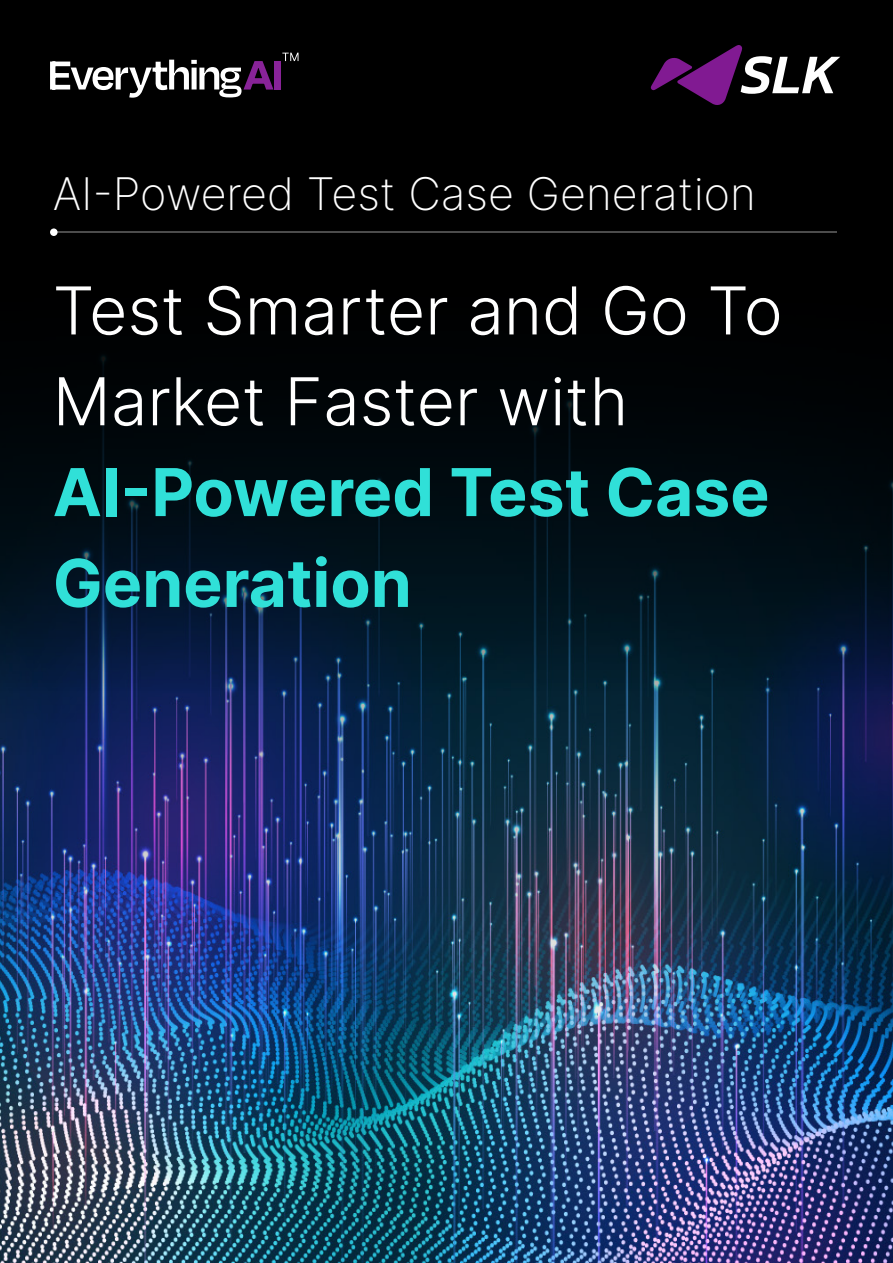
<style>
.page{position:relative;width:893px;height:1263px;background:#000}
.page>*{position:absolute;margin:0;border:0;box-sizing:border-box;transform-origin:0 0}
.t1{font:300 66px/90.8px "Inter";color:#fff}
.t2{font:700 66px/90.8px "Inter";color:#30e0d8}
.t3{font:200 45px "Inter";color:#fff}
</style>
<div class="page">
<img style="left:0;top:1111px;width:893px;height:152px">
<img style="left:0;top:690px;width:893px;height:421px">
<svg style="left:0;top:355px;width:893px;height:335px"></svg>
<svg style="left:651px;top:45px;width:189px;height:60px"></svg>
<div style="left:50px;top:228px;width:8px;height:8px;background:#fff;border-radius:50%"></div>
<hr style="left:54px;top:231px;width:783px;height:2px;background:#fff">
<svg style="left:50px;top:60px;width:223px;height:38px"></svg>
<div style="left:274px;top:61px;width:7px;height:29px;background:#882398"></div>
<svg style="left:282px;top:53px;width:16px;height:8px"></svg>
<p class="t3" style="left:53px;top:161px;width:705px">AI-Powered Test Case Generation</p>
<p class="t1" style="left:53px;top:264px;width:731px">Test Smarter and Go To<br>Market Faster with</p>
<p class="t2" style="left:53px;top:445px;width:718px">AI-Powered Test Case<br>Generation</p>
</div>
